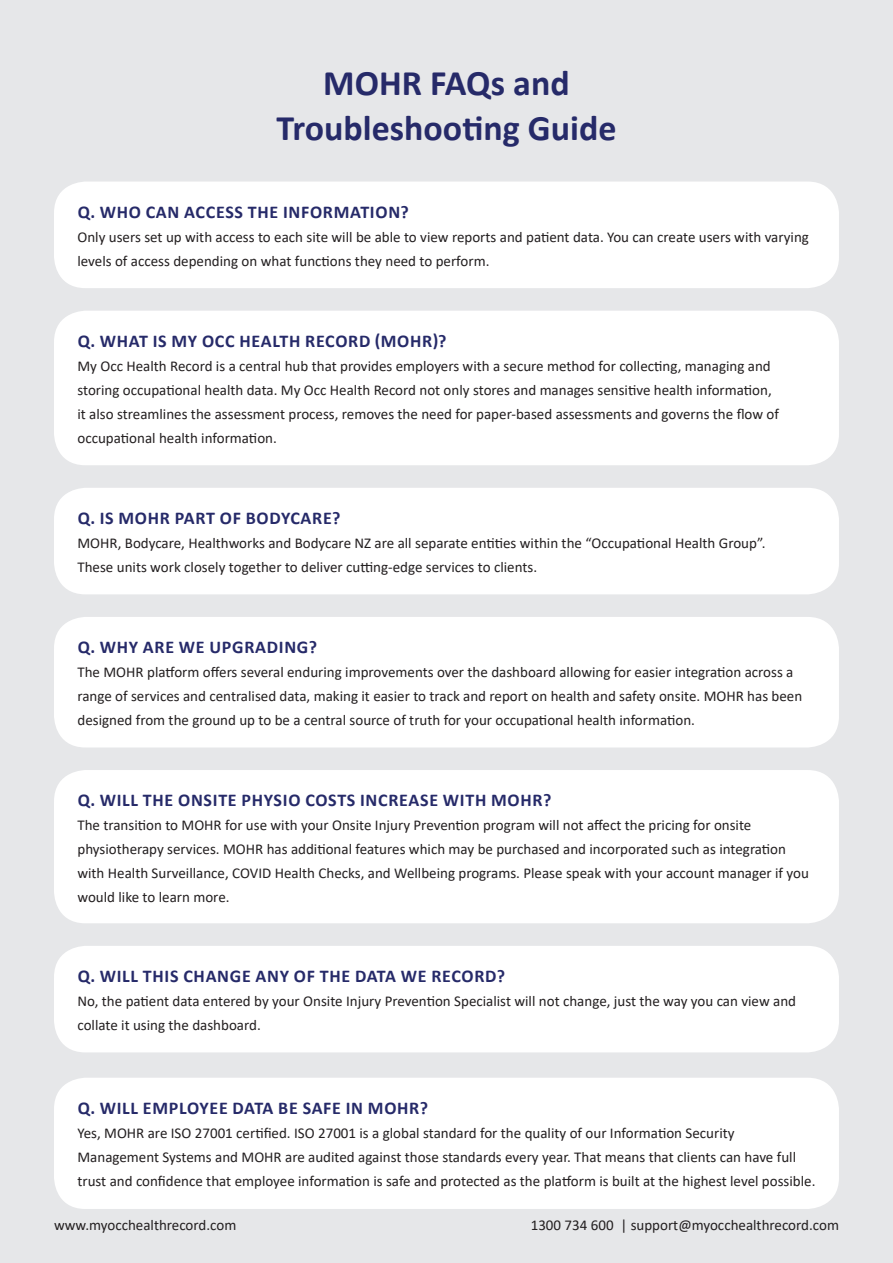
<style>
.page{position:relative;width:893px;height:1263px;background:#e6e7e9}
.page>*{position:absolute;margin:0;border:0;box-sizing:border-box;transform-origin:0 0}
.t1{font:700 36px/45px "Calibri";color:#262a69;text-align:center}
.t2{font:700 18px "Calibri";letter-spacing:.04em;color:#262a69}
.t3{font:15px/24px "Calibri";color:#231f20}
</style>
<div class="page">
<div style="left:54px;top:311px;width:785px;height:154px;background:#fff;border-radius:32px"></div>
<div style="left:54px;top:488px;width:785px;height:106px;background:#fff;border-radius:32px"></div>
<div style="left:54px;top:617px;width:785px;height:130px;background:#fff;border-radius:32px"></div>
<div style="left:54px;top:770px;width:785px;height:153px;background:#fff;border-radius:32px"></div>
<div style="left:54px;top:946px;width:785px;height:106px;background:#fff;border-radius:32px"></div>
<div style="left:54px;top:182px;width:785px;height:106px;background:#fff;border-radius:32px"></div>
<div style="left:54px;top:1078px;width:785px;height:131px;background:#fff;border-radius:32px"></div>
<p class="t1" style="left:277px;top:60px;width:341px">MOHR FAQs and<br>Troubleshooting Guide</p>
<p class="t2" style="left:78px;top:199px;width:333px">Q. WHO CAN ACCESS THE INFORMATION?</p>
<p class="t3" style="left:77px;top:224px;width:733px">Only users set up with access to each site will be able to view reports and patient data. You can create users with varying levels of access depending on what functions they need to perform.</p>
<p class="t2" style="left:78px;top:328px;width:370px">Q. WHAT IS MY OCC HEALTH RECORD (MOHR)?</p>
<p class="t3" style="left:77px;top:353px;width:703px">My Occ Health Record is a central hub that provides employers with a secure method for collecting, managing and storing occupational health data. My Occ Health Record not only stores and manages sensitive health information, it also streamlines the assessment process, removes the need for paper-based assessments and governs the flow of occupational health information.</p>
<p class="t2" style="left:78px;top:505px;width:264px">Q. IS MOHR PART OF BODYCARE?</p>
<p class="t3" style="left:77px;top:530px;width:690px">MOHR, Bodycare, Healthworks and Bodycare NZ are all separate entities within the “Occupational Health Group”.<br>These units work closely together to deliver cutting-edge services to clients.</p>
<p class="t2" style="left:78px;top:634px;width:241px">Q. WHY ARE WE UPGRADING?</p>
<p class="t3" style="left:77px;top:660px;width:726px">The MOHR platform offers several enduring improvements over the dashboard allowing for easier integration across a range of services and centralised data, making it easier to track and report on health and safety onsite. MOHR has been designed from the ground up to be a central source of truth for your occupational health information.</p>
<p class="t2" style="left:78px;top:787px;width:475px">Q. WILL THE ONSITE PHYSIO COSTS INCREASE WITH MOHR?</p>
<p class="t3" style="left:77px;top:812px;width:733px">The transition to MOHR for use with your Onsite Injury Prevention program will not affect the pricing for onsite physiotherapy services. MOHR has additional features which may be purchased and incorporated such as integration with Health Surveillance, COVID Health Checks, and Wellbeing programs. Please speak with your account manager if you would like to learn more.</p>
<p class="t2" style="left:78px;top:963px;width:429px">Q. WILL THIS CHANGE ANY OF THE DATA WE RECORD?</p>
<p class="t3" style="left:77px;top:988px;width:720px">No, the patient data entered by your Onsite Injury Prevention Specialist will not change, just the way you can view and collate it using the dashboard.</p>
<p class="t2" style="left:78px;top:1095px;width:352px">Q. WILL EMPLOYEE DATA BE SAFE IN MOHR?</p>
<p class="t3" style="left:77px;top:1120px;width:739px">Yes, MOHR are ISO 27001 certified. ISO 27001 is a global standard for the quality of our Information Security<br>Management Systems and MOHR are audited against those standards every year. That means that clients can have full trust and confidence that employee information is safe and protected as the platform is built at the highest level possible.</p>
<p class="t3" style="left:54px;top:1213px;width:184px">www.myocchealthrecord.com</p>
<p class="t3" style="left:531px;top:1213px;width:310px">1300 734 600 | support@myocchealthrecord.com</p>
</div>
